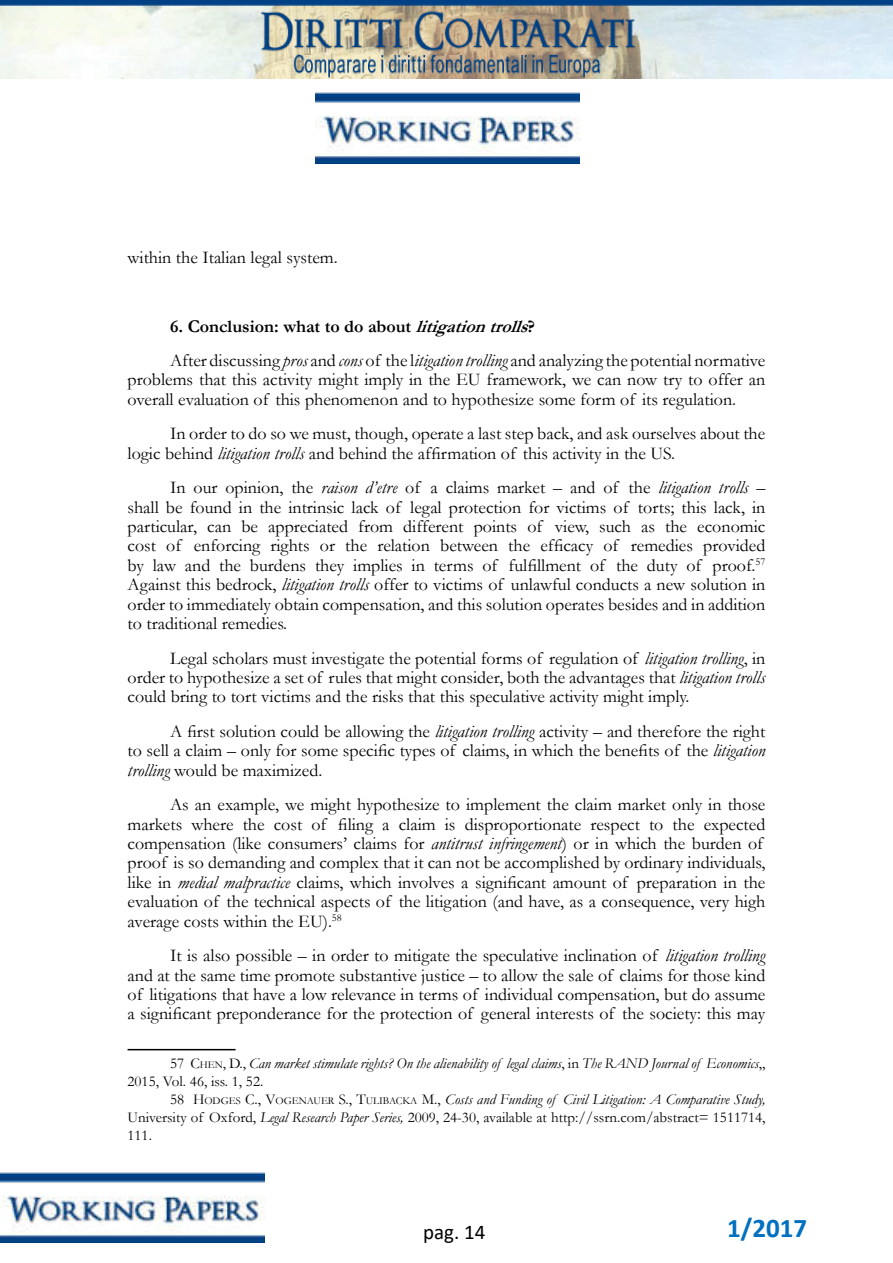
<style>
.page{position:relative;width:893px;height:1263px;background:#fff}
.page>*{position:absolute;margin:0;border:0;box-sizing:border-box;transform-origin:0 0}
.t1{font:700 27px "Calibri";color:#0070c0}
.t2{font:21px "Calibri";color:#000}
.t3{font:18px/19.4px "Garamond";color:#000}
.t4{font:15px/18px "Garamond";color:#000;text-align:justify}
.t5{font:italic 15px/18px "Garamond";color:#000}
.s1{font-weight:700}
.s2{font-weight:700;font-style:italic}
.s3{font-style:italic}
.s4{font-style:normal}
.s5{font-style:normal;font-size:10.5px}
.s6{font-style:inherit}
.s7{font-size:10.5px}
</style>
<div class="page">
<img style="left:0;top:0;width:893px;height:79px">
<img style="left:316px;top:92px;width:264px;height:71px">
<img style="left:0;top:1172px;width:264px;height:71px">
<hr style="left:128px;top:1049px;width:108px;height:1px;background:#000">
<p class="t3" style="left:128px;top:247px;width:212px">within the Italian legal system.</p>
<p class="t3" style="left:170px;top:310px;width:597px;line-height:34.5px"><span class="s1">6. Conclusion: what to do about</span> <span class="s2">litigationtrolls</span><span class="s1">?<br></span>After discussing <span class="s3">pros</span> and <span class="s3">cons</span> of the l<span class="s3">itigation trolling</span> and analyzing the potential normative</p>
<p class="t3" style="left:128px;top:370px;width:639px">problems that this activity might imply in the EU framework, we can now try to offer an overall evaluation of this phenomenon and to hypothesize some form of its regulation.</p>
<p class="t3" style="left:128px;top:423px;width:639px;text-indent:43px">In order to do so we must, though, operate a last step back, and ask ourselves about the logic behind <span class="s3">litigation trolls</span> and behind the affirmation of this activity in the US.</p>
<p class="t3" style="left:128px;top:479px;width:639px;text-align:justify;text-indent:43px">In our opinion, the <span class="s3">raison d’etre</span> of a claims market – and of the <span class="s3">litigation trolls</span> – shall be found in the intrinsic lack of legal protection for victims of torts; this lack, in particular, can be appreciated from different points of view, such as the economic cost of enforcing rights or the relation between the efficacy of remedies provided by law and the burdens they implies in terms of fulfillment of the duty of proof.<sup>57<br></sup>Against this bedrock, <span class="s3">litigation trolls</span> offer to victims of unlawful conducts a new solution in order to immediately obtain compensation, and this solution operates besides and in addition to traditional remedies.</p>
<p class="t3" style="left:128px;top:648px;width:639px;text-align:justify;text-indent:43px">Legal scholars must investigate the potential forms of regulation of <span class="s3">litigation trolling</span>, in order to hypothesize a set of rules that might consider, both the advantages that <span class="s3">litigation trolls </span>could bring to tort victims and the risks that this speculative activity might imply.</p>
<p class="t3" style="left:128px;top:721px;width:639px;text-align:justify;text-indent:43px">A first solution could be allowing the <span class="s3">litigation trolling</span> activity – and therefore the right to sell a claim – only for some specific types of claims, in which the benefits of the <span class="s3">litigation trolling</span> would be maximized.</p>
<p class="t3" style="left:128px;top:794px;width:639px;text-indent:43px">As an example, we might hypothesize to implement the claim market only in those markets where the cost of filing a claim is disproportionate respect to the expected compensation (like consumers’ claims for <span class="s3">antitrust infringement</span>) or in which the burden of proof is so demanding and complex that it can not be accomplished by ordinary individuals, like in <span class="s3">medial malpractice</span> claims, which involves a significant amount of preparation in the evaluation of the technical aspects of the litigation (and have, as a consequence, very high average costs within the EU).<sup>58</sup></p>
<p class="t3" style="left:128px;top:945px;width:639px;text-align:justify;text-indent:43px">It is also possible – in order to mitigate the speculative inclination of <span class="s3">litigation trolling </span>and at the same time promote substantive justice – to allow the sale of claims for those kind of litigations that have a low relevance in terms of individual compensation, but do assume a significant preponderance for the protection of general interests of the society: this may</p>
<p class="t5" style="left:128px;top:1053px;width:639px;text-indent:43px"><span class="s4">57</span> <span class="s4">C</span><span class="s5">HEN</span><span class="s4">, D.</span><span class="s4">,</span> Can market stimulate rights? On the alienability of legal claims<span class="s4">, in</span> The RAND Journal of Economics<span class="s4">,,<br>2015, Vol. 46, iss. 1, 52.</span></p>
<p class="t4" style="left:128px;top:1091px;width:639px;text-indent:43px">58 <span class="s6">H</span><span class="s7">ODGES</span> <span class="s6">C., V</span><span class="s7">OGENAUER</span> <span class="s6">S., T</span><span class="s7">ULIBACKA</span> <span class="s6">M.</span>, <span class="s3">Costs and Funding of Civil Litigation: A Comparative Study, </span>University of Oxford, <span class="s3">Legal Research Paper Series,</span> 2009, 24-30, available at http://ssrn.com/abstract= 1511714, 111.</p>
<p class="t2" style="left:423px;top:1225px;width:64px">pag. 14</p>
<h1 class="t1" style="left:727px;top:1218px;width:82px">1/2017</h1>
</div>
